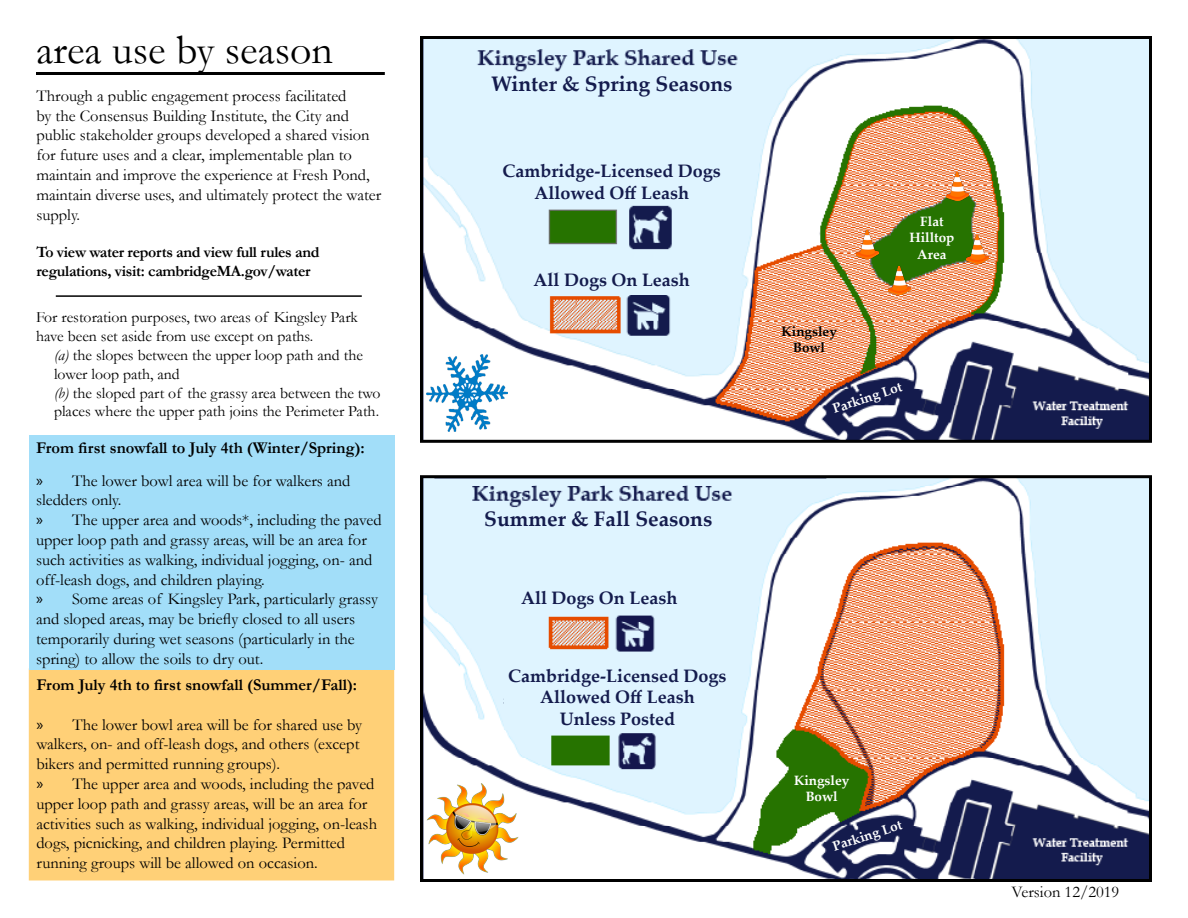
<style>
.page{position:relative;width:1188px;height:918px;background:#fff}
.page>*{position:absolute;margin:0;border:0;box-sizing:border-box;transform-origin:0 0}
.t1{font:42px "Garamond";color:#000}
.t2{font:700 21px "Palatino Linotype";color:#141b4d}
.t3{font:700 18px/21.6px "Palatino Linotype";color:#141b4d;text-align:center}
.t4{font:16.5px/19.8px "Garamond";color:#000}
.t5{font:700 16.5px/33px "Garamond";color:#000}
.t6{font:15.75px/18.9px "Garamond";color:#000}
.t7{font:700 15.75px/18.9px "Garamond";letter-spacing:-.02em;color:#000}
.t8{font:700 13.5px/16.2px "Palatino Linotype";color:#fff;text-align:center}
.t9{font:700 13.5px/16.2px "Palatino Linotype";color:#000;text-align:center}
.s1{font-style:italic}
.s2{font-family:"Myriad Pro";font-weight:400}
.s3{font-weight:400}
.s4{font-family:"Myriad Pro"}
</style>
<div class="page">
<div style="left:29px;top:668px;width:365px;height:212px;background:#ffd077"></div>
<div style="left:29px;top:436px;width:365px;height:234px;background:#a2def9"></div>
<hr style="left:36px;top:72px;width:349px;height:3px;background:#000">
<img style="left:424px;top:479px;width:724px;height:399px">
<div style="left:420px;top:475px;width:732px;height:407px;border:3px solid #000"></div>
<img style="left:424px;top:40px;width:724px;height:399px">
<div style="left:420px;top:36px;width:732px;height:407px;border:3px solid #000"></div>
<img style="left:427px;top:355px;width:81px;height:76px">
<img style="left:427px;top:783px;width:91px;height:92px">
<img style="left:947px;top:173px;width:22px;height:28px">
<div style="left:485px;top:111px;width:253px;height:93px;background:#dff4ff"></div>
<div style="left:528px;top:273px;width:167px;height:22px;background:#dff4ff"></div>
<img style="left:967px;top:235px;width:21px;height:28px">
<img style="left:889px;top:266px;width:21px;height:29px">
<img style="left:857px;top:230px;width:22px;height:29px">
<div style="left:472px;top:540px;width:254px;height:73px;background:#dff4ff"></div>
<div style="left:504px;top:657px;width:222px;height:73px;background:#dff4ff"></div>
<div style="left:504px;top:668px;width:227px;height:60px;background:#dff4ff"></div>
<hr style="left:56px;top:295px;width:306px;height:2px;background:#000">
<div style="left:472px;top:511px;width:253px;height:52px;background:#dff4ff"></div>
<div style="left:485px;top:76px;width:253px;height:52px;background:#dff4ff"></div>
<h1 class="t1" style="left:36px;top:22px;width:298px">area use by season</h1>
<p class="t4" style="left:36px;top:85px;width:346px">Through a public engagement process facilitated<br>by the Consensus Building Institute, the City and public stakeholder groups developed a shared vision for future uses and a clear, implementable plan to maintain and improve the experience at Fresh Pond, maintain diverse uses, and ultimately protect the water supply.</p>
<p class="t7" style="left:36px;top:243px;width:285px">To view water reports and view full rules and regulations, visit: cambridgeMA.gov/water</p>
<p class="t6" style="left:36px;top:307px;width:323px">For restoration purposes, two areas of Kingsley Park have been set aside from use except on paths.</p>
<p class="t6" style="left:54px;top:345px;width:328px"><span class="s1">(a)</span> the slopes between the upper loop path and the lower loop path, and<br><span class="s1">(b)</span> the sloped part of the grassy area between the two places where the upper path joins the Perimeter Path.</p>
<p class="t5" style="left:36px;top:431px;width:330px">From first snowfall to July 4th (Winter/Spring): <span class="s2">»</span> <span class="s3">The lower bowl area will be for walkers and</span></p>
<p class="t4" style="left:36px;top:490px;width:347px">sledders only.<br><span class="s4">»</span> The upper area and woods*, including the paved upper loop path and grassy areas, will be an area for such activities as walking, individual jogging, on- and off-leash dogs, and children playing.<br><span class="s4">»</span> Some areas of Kingsley Park, particularly grassy and sloped areas, may be briefly closed to all users temporarily during wet seasons (particularly in the spring) to allow the soils to dry out.</p>
<p class="t5" style="left:36px;top:668px;width:322px">From July 4th to first snowfall (Summer/Fall):</p>
<p class="t4" style="left:36px;top:714px;width:342px"><span class="s4">»</span> The lower bowl area will be for shared use by walkers, on- and off-leash dogs, and others (except bikers and permitted running groups).<br><span class="s4">»</span> The upper area and woods, including the paved upper loop path and grassy areas, will be an area for activities such as walking, individual jogging, on-leash dogs, picnicking, and children playing. Permitted running groups will be allowed on occasion.</p>
<p class="t2" style="left:491px;top:69px;width:243px">Winter &amp; Spring Seasons</p>
<p class="t3" style="left:503px;top:159px;width:220px">Cambridge-Licensed Dogs<br>Allowed Off Leash</p>
<p class="t3" style="left:534px;top:269px;width:158px">All Dogs On Leash</p>
<p class="t2" style="left:484px;top:504px;width:230px">Summer &amp; Fall Seasons</p>
<p class="t3" style="left:521px;top:587px;width:158px">All Dogs On Leash</p>
<p class="t3" style="left:508px;top:664px;width:220px">Cambridge-Licensed Dogs<br>Allowed Off Leash<br>Unless Posted</p>
<p class="t9" style="left:781px;top:323px;width:57px">Kingsley<br>Bowl</p>
<p class="t8" style="left:909px;top:213px;width:46px">Flat<br>Hilltop<br>Area</p>
<p class="t8" style="left:831px;top:400px;width:73px;rotate:-18deg">Parking Lot</p>
<p class="t8" style="left:794px;top:772px;width:57px">Kingsley<br>Bowl</p>
<p class="t8" style="left:831px;top:838px;width:73px;rotate:-18deg">Parking Lot</p>
<p class="t4" style="left:1012px;top:882px;width:109px">Version 12/2019</p>
</div>
